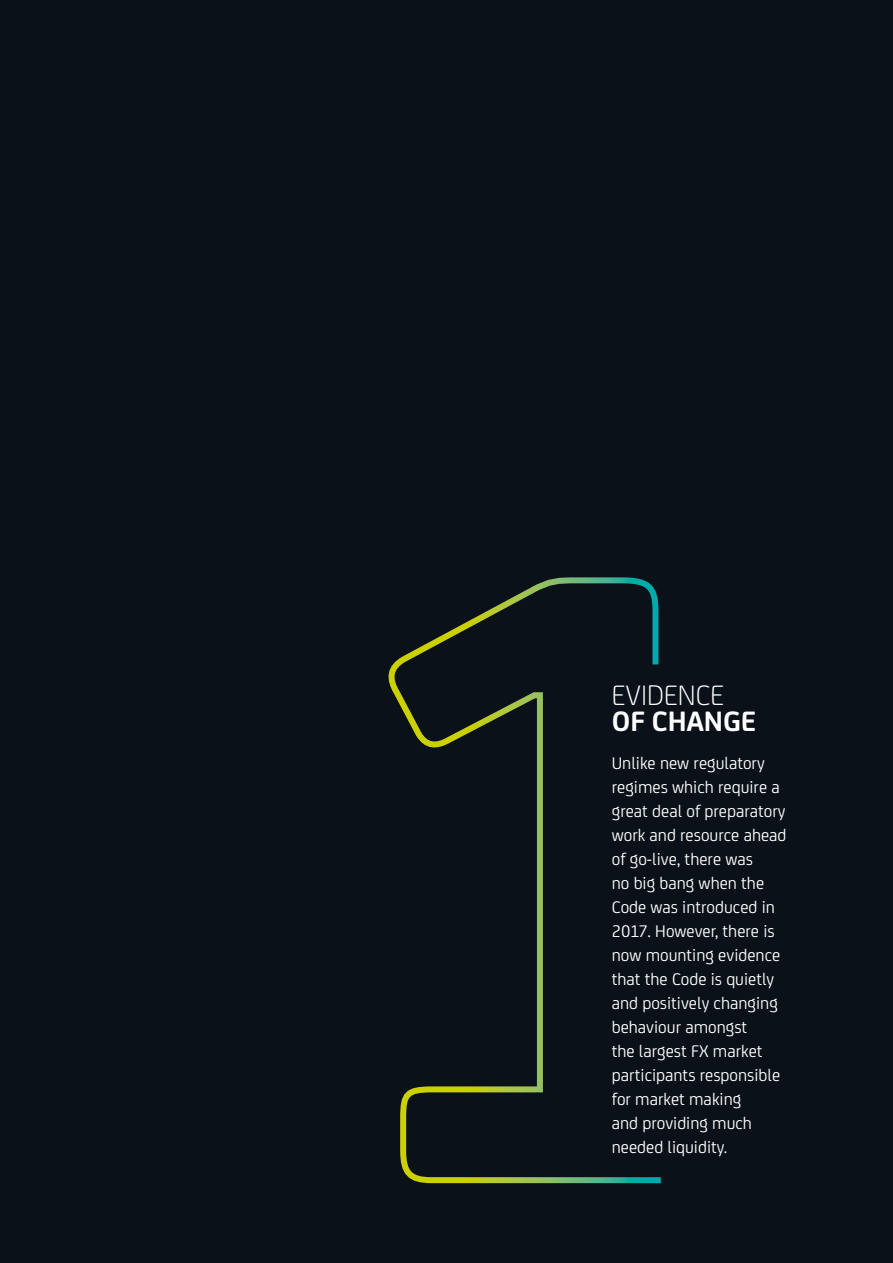
<style>
.page{position:relative;width:893px;height:1263px;background:#0a1119}
.page>*{position:absolute;margin:0;border:0;box-sizing:border-box;transform-origin:0 0}
.t1{font:300 30px "NEX";color:#fff}
.t2{font:700 30px "NEX";color:#fff}
.t3{font:18px/24px "NEX";color:#fff}
</style>
<div class="page">
<svg style="left:388px;top:577px;width:271px;height:607px"></svg>
<svg style="left:623px;top:664px;width:38px;height:520px"></svg>
<h1 class="t1" style="left:612px;top:672px;width:114px">EVIDENCE</h1>
<h1 class="t2" style="left:612px;top:697px;width:146px">OF CHANGE</h1>
<p class="t3" style="left:612px;top:749px;width:176px">Unlike new regulatory regimes which require a great deal of preparatory work and resource ahead of go-live, there was<br>no big bang when the<br>Code was introduced in<br>2017. However, there is now mounting evidence that the Code is quietly and positively changing behaviour amongst<br>the largest FX market participants responsible for market making<br>and providing much needed liquidity.</p>
</div>
